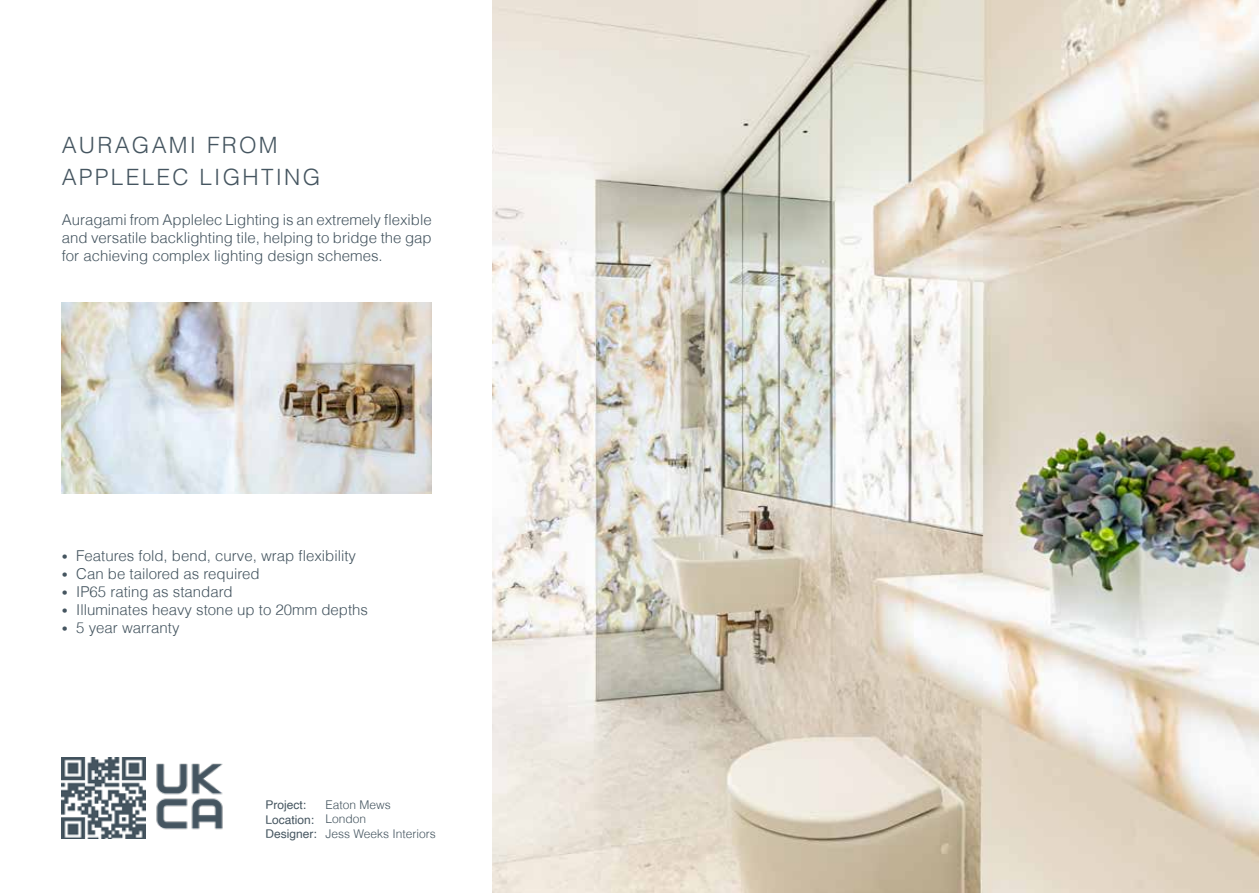
<style>
.page{position:relative;width:1259px;height:893px;background:#fff}
.page>*{position:absolute;margin:0;border:0;box-sizing:border-box;transform-origin:0 0}
.t1{font:300 22.5px/32.4px "Helvetica";letter-spacing:.1em;color:#455560}
.t2{font:300 15px/18px "Helvetica";color:#455560;text-align:justify}
.t3{font:300 12px/14.4px "Helvetica";color:#455560}
.t4{font:12px/14.4px "Helvetica";color:#455560}
.s1{font-size:12px}
</style>
<div class="page">
<img style="left:62px;top:303px;width:370px;height:191px">
<img style="left:492px;top:0;width:767px;height:893px">
<img style="left:156px;top:763px;width:67px;height:67px">
<img style="left:62px;top:758px;width:83px;height:81px">
<h1 class="t1" style="left:62px;top:129px;width:260px">AURAGAMI FROM<br>APPLELEC LIGHTING</h1>
<p class="t2" style="left:62px;top:210px;width:371px">Auragami from Applelec Lighting is an extremely flexible and versatile backlighting tile, helping to bridge the gap for achieving complex lighting design schemes.</p>
<p class="t2" style="left:62px;top:546px;width:296px"><span class="s1">•</span> Features fold, bend, curve, wrap flexibility</p>
<p class="t2" style="left:62px;top:564px;width:199px"><span class="s1">•</span> Can be tailored as required</p>
<p class="t2" style="left:62px;top:582px;width:172px"><span class="s1">•</span> IP65 rating as standard</p>
<p class="t2" style="left:62px;top:600px;width:308px"><span class="s1">•</span> Illuminates heavy stone up to 20mm depths</p>
<p class="t2" style="left:62px;top:618px;width:119px"><span class="s1">•</span> 5 year warranty</p>
<p class="t4" style="left:266px;top:798px;width:53px">Project:<br>Location:<br>Designer:</p>
<p class="t3" style="left:325px;top:797px;width:112px">Eaton Mews<br>London<br>Jess Weeks Interiors</p>
</div>
